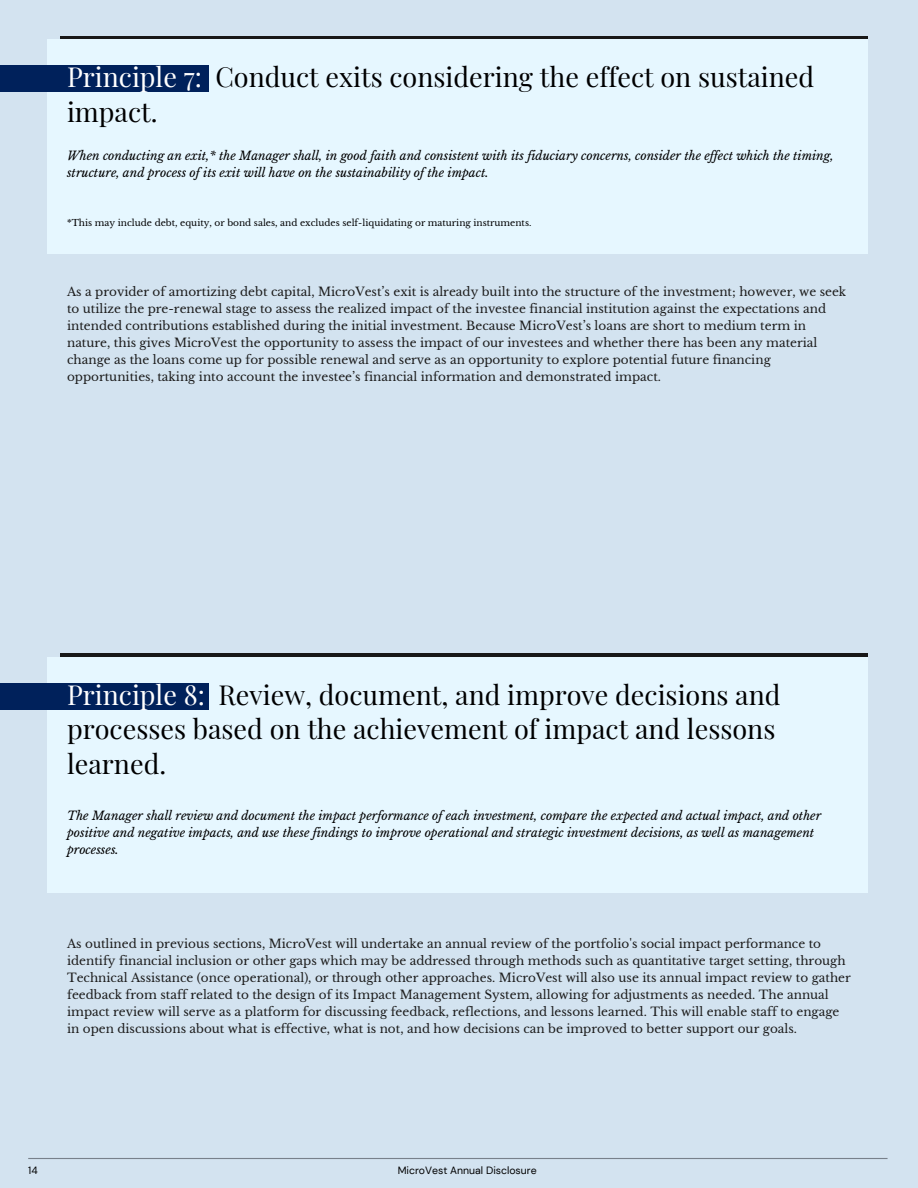
<style>
.page{position:relative;width:918px;height:1188px;background:#d3e3f0}
.page>*{position:absolute;margin:0;border:0;box-sizing:border-box;transform-origin:0 0}
.t1{font:27px/34.8px "Playfair Display";color:#000}
.t2{font:12px/17px "Libre Baskerville";color:#1c1c1c}
.t3{font:italic 12px/17.2px "Libre Baskerville";color:#000}
.t4{font:10.5px "DM Sans";color:#000}
.t5{font:9px "Libre Baskerville";color:#000}
.s1{color:#fff}
</style>
<div class="page">
<hr style="left:60px;top:36px;width:808px;height:3px;background:#181818">
<hr style="left:28px;top:1158px;width:860px;height:1px;background:#78818b">
<div style="left:48px;top:39px;width:820px;height:215px;background:#e6f7ff"></div>
<div style="left:0;top:66px;width:209px;height:26px;background:#00215b"></div>
<hr style="left:60px;top:654px;width:808px;height:3px;background:#181818">
<div style="left:48px;top:657px;width:820px;height:236px;background:#e6f7ff"></div>
<div style="left:0;top:683px;width:209px;height:26px;background:#00215b"></div>
<h1 class="t1" style="left:67px;top:58px;width:749px"><span class="s1">Principle 7:</span> Conduct exits considering the effect on sustained impact.</h1>
<p class="t3" style="left:67px;top:147px;width:768px">When conducting an exit,* the Manager shall, in good faith and consistent with its fiduciary concerns, consider the ef ect which the timing, structure, and process of its exit will have on the sustainability of the impact.</p>
<p class="t5" style="left:67px;top:217px;width:466px">*This may include debt, equity, or bond sales, and excludes self-liquidating or maturing instruments.</p>
<p class="t2" style="left:67px;top:283px;width:781px">As a provider of amortizing debt capital, MicroVest’s exit is already built into the structure of the investment; however, we seek to utilize the pre-renewal stage to assess the realized impact of the investee financial institution against the expectations and intended contributions established during the initial investment. Because MicroVest’s loans are short to medium term in nature, this gives MicroVest the opportunity to assess the impact of our investees and whether there has been any material change as the loans come up for possible renewal and serve as an opportunity to explore potential future financing opportunities, taking into account the investee’s financial information and demonstrated impact.</p>
<h1 class="t1" style="left:67px;top:676px;width:715px"><span class="s1">Principle 8:</span> Review, document, and improve decisions and processes based on the achievement of impact and lessons learned.</h1>
<p class="t3" style="left:67px;top:807px;width:756px">The Manager shall review and document the impact performance of each investment, compare the expected and actual impact, and other positive and negative impacts, and use these findings to improve operational and strategic investment decisions, as well as management processes.</p>
<p class="t2" style="left:67px;top:935px;width:785px">As outlined in previous sections, MicroVest will undertake an annual review of the portfolio's social impact performance to identify financial inclusion or other gaps which may be addressed through methods such as quantitative target setting, through Technical Assistance (once operational), or through other approaches. MicroVest will also use its annual impact review to gather feedback from staff related to the design of its Impact Management System, allowing for adjustments as needed. The annual impact review will serve as a platform for discussing feedback, reflections, and lessons learned. This will enable staff to engage in open discussions about what is effective, what is not, and how decisions can be improved to better support our goals.</p>
<p class="t4" style="left:28px;top:1164px;width:11px">14</p>
<p class="t4" style="left:398px;top:1164px;width:140px">MicroVest Annual Disclosure</p>
</div>
